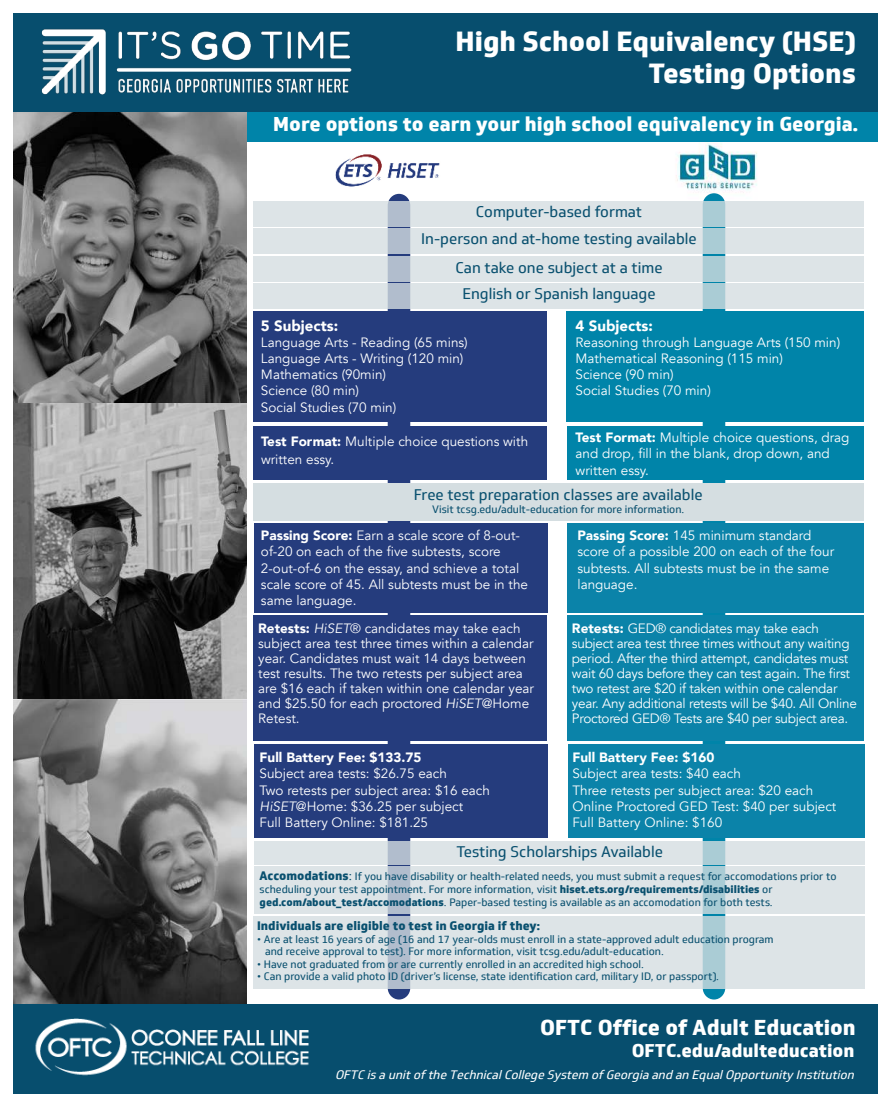
<style>
.page{position:relative;width:891px;height:1107px;background:#fff}
.page>*{position:absolute;margin:0;border:0;box-sizing:border-box;transform-origin:0 0}
.t1{font:800 27px/32.4px "Soleto";color:#fff;text-align:right}
.t2{font:800 21px "Soleto";color:#fff}
.t3{font:800 19.5px "Soleto";color:#fff}
.t4{font:800 18px "Soleto";color:#fff}
.t5{font:15px/27.6px "Soleto";color:#09506f;text-align:center}
.t6{font:900 15px "Avenir";color:#fff}
.t7{font:13.5px/16.2px "Avenir";color:#fff}
.t8{font:13.5px/15px "Avenir";letter-spacing:-.02em;color:#fff}
.t9{font:900 13.5px "Avenir";color:#fff}
.t10{font:italic 12px "Soleto";color:#fff}
.t11{font:800 12px "Soleto";color:#09506f}
.t12{font:10.5px/12.6px "Soleto";color:#09506f}
.s1{font-weight:900}
.s2{font-style:italic}
.s3{font-weight:800;font-size:12px}
.s4{font-size:12px}
.s5{font-weight:800}
</style>
<div class="page">
<img style="left:676px;top:143px;width:81px;height:58px">
<img style="left:335px;top:154px;width:105px;height:33px">
<div style="left:222px;top:109px;width:656px;height:33px;background:#0084a9"></div>
<img style="left:14px;top:112px;width:232px;height:892px">
<div style="left:14px;top:13px;width:864px;height:99px;background:#074e6e"></div>
<div style="left:14px;top:1004px;width:864px;height:89px;background:#074e6e"></div>
<img style="left:41px;top:29px;width:311px;height:66px">
<svg style="left:703px;top:193px;width:22px;height:807px"></svg>
<svg style="left:388px;top:194px;width:22px;height:806px"></svg>
<svg style="left:254px;top:201px;width:610px;height:25px;background:#d9e1e5"></svg>
<svg style="left:254px;top:229px;width:610px;height:25px;background:#d9e1e5"></svg>
<svg style="left:254px;top:256px;width:610px;height:25px;background:#d9e1e5"></svg>
<svg style="left:254px;top:284px;width:610px;height:25px;background:#d9e1e5"></svg>
<div style="left:253px;top:311px;width:294px;height:111px;background:#253c7d"></div>
<div style="left:254px;top:426px;width:293px;height:54px;background:#253c7d"></div>
<div style="left:566px;top:311px;width:297px;height:111px;background:#0084a9"></div>
<div style="left:567px;top:426px;width:297px;height:54px;background:#0084a9"></div>
<div style="left:253px;top:483px;width:611px;height:37px;background:#d5dee1"></div>
<div style="left:254px;top:523px;width:294px;height:89px;background:#253c7d"></div>
<div style="left:253px;top:615px;width:294px;height:126px;background:#253c7d"></div>
<div style="left:254px;top:744px;width:294px;height:94px;background:#253c7d"></div>
<div style="left:568px;top:523px;width:296px;height:89px;background:#0b83a9"></div>
<div style="left:567px;top:615px;width:297px;height:126px;background:#0b83a9"></div>
<div style="left:568px;top:744px;width:297px;height:94px;background:#0b83a9"></div>
<svg style="left:254px;top:841px;width:611px;height:24px;background:#d9e1e5"></svg>
<svg style="left:254px;top:867px;width:611px;height:47px;background:#d9e1e5"></svg>
<svg style="left:253px;top:917px;width:612px;height:72px;background:#d9e1e5"></svg>
<img style="left:19px;top:993px;width:318px;height:101px">
<h1 class="t1" style="left:456px;top:28px;width:402px">High School Equivalency (HSE)<br>Testing Options</h1>
<h3 class="t3" style="left:273px;top:117px;width:586px">More options to earn your high school equivalency in Georgia.</h3>
<p class="t5" style="left:421px;top:199px;width:277px">Computer-based format<br>In-person and at-home testing available</p>
<p class="t5" style="left:455px;top:256px;width:209px;line-height:26.1px">Can take one subject at a time<br>English or Spanish language</p>
<p class="t6" style="left:261px;top:319px;width:79px">5 Subjects:</p>
<p class="t7" style="left:261px;top:335px;width:208px">Language Arts - Reading (65 mins)<br>Language Arts - Writing (120 min)<br>Mathematics (90min)<br>Science (80 min)<br>Social Studies (70 min)</p>
<p class="t6" style="left:576px;top:319px;width:79px">4 Subjects:</p>
<p class="t7" style="left:576px;top:335px;width:266px">Reasoning through Language Arts (150 min)<br>Mathematical Reasoning (115 min)<br>Science (90 min)<br>Social Studies (70 min)</p>
<p class="t7" style="left:261px;top:433px;width:269px;line-height:18px"><span class="s1">Test Format:</span> Multiple choice questions with written essy.</p>
<p class="t7" style="left:576px;top:431px;width:275px"><span class="s1">Test Format:</span> Multiple choice questions, drag and drop, fill in the blank, drop down, and written essy.</p>
<p class="t5" style="left:414px;top:482px;width:290px">Free test preparation classes are available</p>
<p class="t12" style="left:432px;top:504px;width:254px">Visit tcsg.edu/adult-education for more information.</p>
<p class="t7" style="left:261px;top:529px;width:269px"><span class="s1">Passing Score:</span> Earn a scale score of 8-out&shy;of-20 on each of the five subtests, score 2-out-of-6 on the essay, and schieve a total scale score of 45. All subtests must be in the same language.</p>
<p class="t7" style="left:577px;top:529px;width:258px"><span class="s1">Passing Score:</span> 145 minimum standard score of a possible 200 on each of the four subtests. All subtests must be in the same language.</p>
<p class="t7" style="left:258px;top:621px;width:277px;line-height:15px"><span class="s1">Retests:</span> <span class="s2">HiSET</span>® candidates may take each subject area test three times within a calendar year. Candidates must wait 14 days between test results. The two retests per subject area are $16 each if taken within one calendar year and $25.50 for each proctored <span class="s2">HiSET</span>@Home Retest.</p>
<p class="t8" style="left:572px;top:621px;width:286px"><span class="s1">Retests:</span> GED® candidates may take each subject area test three times without any waiting period. After the third attempt, candidates must wait 60 days before they can test again. The first two retest are $20 if taken within one calendar year. Any additional retests will be $40. All Online Proctored GED® Tests are $40 per subject area.</p>
<p class="t9" style="left:260px;top:752px;width:163px">Full Battery Fee: $133.75</p>
<p class="t7" style="left:260px;top:766px;width:232px">Subject area tests: $26.75 each<br>Two retests per subject area: $16 each<br><span class="s2">HiSET</span>@Home: $36.25 per subject<br>Full Battery Online: $181.25</p>
<p class="t9" style="left:572px;top:752px;width:143px">Full Battery Fee: $160</p>
<p class="t7" style="left:572px;top:766px;width:266px">Subject area tests: $40 each<br>Three retests per subject area: $20 each Online Proctored GED Test: $40 per subject Full Battery Online: $160</p>
<p class="t5" style="left:456px;top:839px;width:208px">Testing Scholarships Available</p>
<p class="t12" style="left:260px;top:871px;width:578px"><span class="s3">Accomodations</span><span class="s4">:</span> If you have disability or health-related needs, you must submit a request for accomodations prior to scheduling your test appointment. For more information, visit <span class="s5">hiset.ets.org/requirements/disabilities</span> or <span class="s5">ged.com/about_test/accomodations</span>. Paper-based testing is available as an accomodation for both tests.</p>
<p class="t11" style="left:257px;top:918px;width:284px">Individuals are eligible to test in Georgia if they:</p>
<p class="t12" style="left:265px;top:934px;width:510px;text-indent:-8px">• Are at least 16 years of age (16 and 17 year-olds must enroll in a state-approved adult education program and receive approval to test). For more information, visit tcsg.edu/adult-education.</p>
<p class="t12" style="left:257px;top:959px;width:388px">• Have not graduated from or are currently enrolled in an accredited high school.</p>
<p class="t12" style="left:257px;top:970px;width:463px">• Can provide a valid photo ID (driver’s license, state identification card, military ID, or passport).</p>
<h2 class="t2" style="left:540px;top:1014px;width:317px">OFTC Office of Adult Education</h2>
<h3 class="t4" style="left:632px;top:1039px;width:224px">OFTC.edu/adulteducation</h3>
<p class="t10" style="left:335px;top:1067px;width:523px">OFTC isa unitofthe TechnicalCollege System ofGeorgia and an EqualOpportunity Institution</p>
</div>
